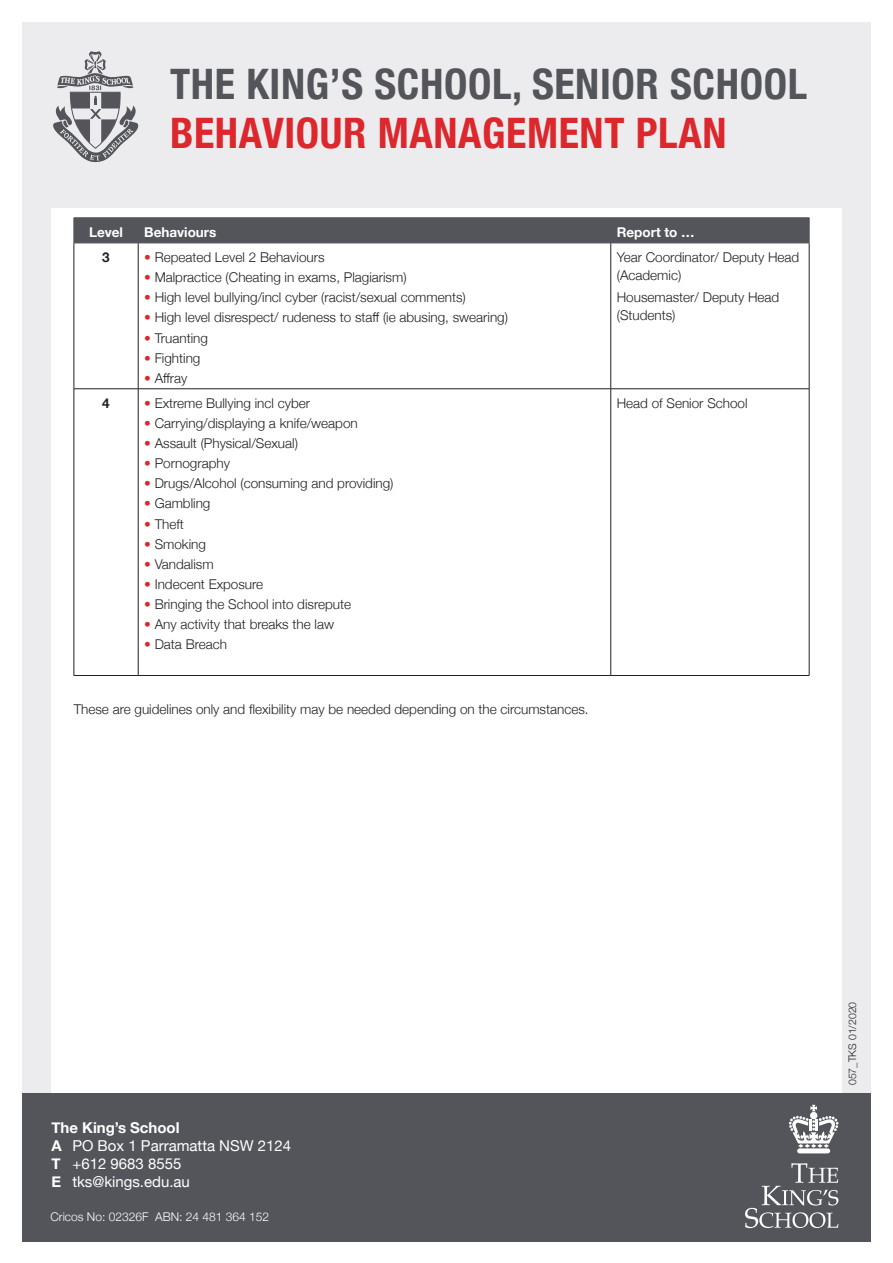
<style>
.page{position:relative;width:893px;height:1263px;background:#fff}
.page>*{position:absolute;margin:0;border:0;box-sizing:border-box;transform-origin:0 0}
.t1{font:700 condensed 42px "Helvetica Neue";letter-spacing:.015em;color:#54555a}
.t2{font:700 condensed 42px "Helvetica Neue";letter-spacing:.015em;color:#dc272d}
.Title_front{font:15px/18px "Helvetica Neue";color:#fff}
.body{font:300 13.5px/18px "Helvetica Neue";color:#231f20}
.body-2{font:700 13.5px "Helvetica Neue";color:#fff}
.body-3{font:700 13.5px "Helvetica Neue";color:#231f20}
.Title_front-2{font:300 12px "Helvetica Neue";color:#fff}
.body-4{font:300 10.5px "Helvetica Neue";color:#231f20}
.s1{color:#dc272d}
.s2{font-weight:700}
</style>
<div class="page">
<div style="left:22px;top:22px;width:849px;height:1220px;background:#ececee"></div>
<svg style="left:53px;top:51px;width:85px;height:111px"></svg>
<div style="left:51px;top:208px;width:790px;height:1004px;background:#fff"></div>
<div style="left:22px;top:1093px;width:849px;height:149px;background:#54555a"></div>
<svg style="left:789px;top:1105px;width:49px;height:48px"></svg>
<svg style="left:745px;top:1163px;width:93px;height:65px"></svg>
<hr style="left:74px;top:243px;width:1px;height:146px;background:#231f20">
<hr style="left:138px;top:243px;width:1px;height:146px;background:#231f20">
<hr style="left:610px;top:243px;width:1px;height:146px;background:#231f20">
<hr style="left:809px;top:243px;width:1px;height:146px;background:#231f20">
<hr style="left:74px;top:388px;width:64px;height:1px;background:#231f20">
<hr style="left:74px;top:389px;width:1px;height:286px;background:#231f20">
<hr style="left:138px;top:388px;width:473px;height:1px;background:#231f20">
<hr style="left:138px;top:389px;width:1px;height:286px;background:#231f20">
<hr style="left:611px;top:388px;width:198px;height:1px;background:#231f20">
<hr style="left:610px;top:389px;width:1px;height:286px;background:#231f20">
<hr style="left:809px;top:389px;width:1px;height:286px;background:#231f20">
<hr style="left:74px;top:675px;width:64px;height:1px;background:#231f20">
<hr style="left:138px;top:675px;width:473px;height:1px;background:#231f20">
<hr style="left:611px;top:675px;width:198px;height:1px;background:#231f20">
<hr style="left:74px;top:217px;width:64px;height:1px;background:#54555a">
<hr style="left:138px;top:217px;width:473px;height:1px;background:#54555a">
<hr style="left:611px;top:217px;width:198px;height:1px;background:#54555a">
<div style="left:74px;top:218px;width:736px;height:25px;background:#54555a"></div>
<hr style="left:74px;top:243px;width:64px;height:1px;background:#54555a">
<hr style="left:138px;top:243px;width:473px;height:1px;background:#54555a">
<hr style="left:611px;top:243px;width:198px;height:1px;background:#54555a">
<h1 class="t1" style="left:170px;top:49px;width:639px">THE KING’S SCHOOL, SENIOR SCHOOL</h1>
<h1 class="t2" style="left:170px;top:98px;width:558px">BEHAVIOUR MANAGEMENT PLAN</h1>
<p class="body-2" style="left:89px;top:222px;width:36px">Level</p>
<p class="body-2" style="left:144px;top:222px;width:74px">Behaviours</p>
<p class="body-2" style="left:617px;top:222px;width:80px">Report to …</p>
<p class="body-3" style="left:102px;top:247px;width:9px">3</p>
<p class="body" style="left:144px;top:247px;width:182px"><span class="s1">•</span> Repeated Level 2 Behaviours</p>
<p class="body" style="left:144px;top:267px;width:264px"><span class="s1">•</span> Malpractice (Cheating in exams, Plagiarism)</p>
<p class="body" style="left:144px;top:287px;width:323px"><span class="s1">•</span> High level bullying/incl cyber (racist/sexual comments)</p>
<p class="body" style="left:144px;top:308px;width:365px"><span class="s1">•</span> High level disrespect/ rudeness to staff (ie abusing, swearing)</p>
<p class="body" style="left:144px;top:328px;width:65px"><span class="s1">•</span> Truanting</p>
<p class="body" style="left:144px;top:348px;width:58px"><span class="s1">•</span> Fighting</p>
<p class="body" style="left:144px;top:368px;width:45px"><span class="s1">•</span> Affray</p>
<p class="body" style="left:617px;top:247px;width:184px">Year Coordinator/ Deputy Head (Academic)</p>
<p class="body" style="left:617px;top:287px;width:164px">Housemaster/ Deputy Head (Students)</p>
<p class="body-3" style="left:102px;top:392px;width:9px">4</p>
<p class="body" style="left:144px;top:393px;width:167px"><span class="s1">•</span> Extreme Bullying incl cyber</p>
<p class="body" style="left:144px;top:413px;width:215px"><span class="s1">•</span> Carrying/displaying a knife/weapon</p>
<p class="body" style="left:144px;top:433px;width:155px"><span class="s1">•</span> Assault (Physical/Sexual)</p>
<p class="body" style="left:144px;top:453px;width:87px"><span class="s1">•</span> Pornography</p>
<p class="body" style="left:144px;top:473px;width:251px"><span class="s1">•</span> Drugs/Alcohol (consuming and providing)</p>
<p class="body" style="left:144px;top:494px;width:68px"><span class="s1">•</span> Gambling</p>
<p class="body" style="left:144px;top:514px;width:41px"><span class="s1">•</span> Theft</p>
<p class="body" style="left:144px;top:534px;width:63px"><span class="s1">•</span> Smoking</p>
<p class="body" style="left:144px;top:554px;width:71px"><span class="s1">•</span> Vandalism</p>
<p class="body" style="left:144px;top:574px;width:121px"><span class="s1">•</span> Indecent Exposure</p>
<p class="body" style="left:144px;top:594px;width:208px"><span class="s1">•</span> Bringing the School into disrepute</p>
<p class="body" style="left:144px;top:614px;width:191px"><span class="s1">•</span> Any activity that breaks the law</p>
<p class="body" style="left:144px;top:634px;width:84px"><span class="s1">•</span> Data Breach</p>
<p class="body" style="left:74px;top:699px;width:516px">These are guidelines only and flexibility may be needed depending on the circumstances.</p>
<p class="body" style="left:617px;top:393px;width:132px">Head of Senior School</p>
<p class="Title_front" style="left:51px;top:1120px;width:241px"><span class="s2">The King’s School<br>A</span> PO Box 1 Parramatta NSW 2124<br><span class="s2">T</span> +612 9683 8555<br><span class="s2">E</span> tks@kings.edu.au</p>
<p class="Title_front-2" style="left:50px;top:1207px;width:220px">Cricos No: 02326F ABN: 24 481 364 152</p>
<p class="body-4" style="left:844px;top:1085px;width:85px;rotate:-90deg">057_TKS 01/2020</p>
</div>
